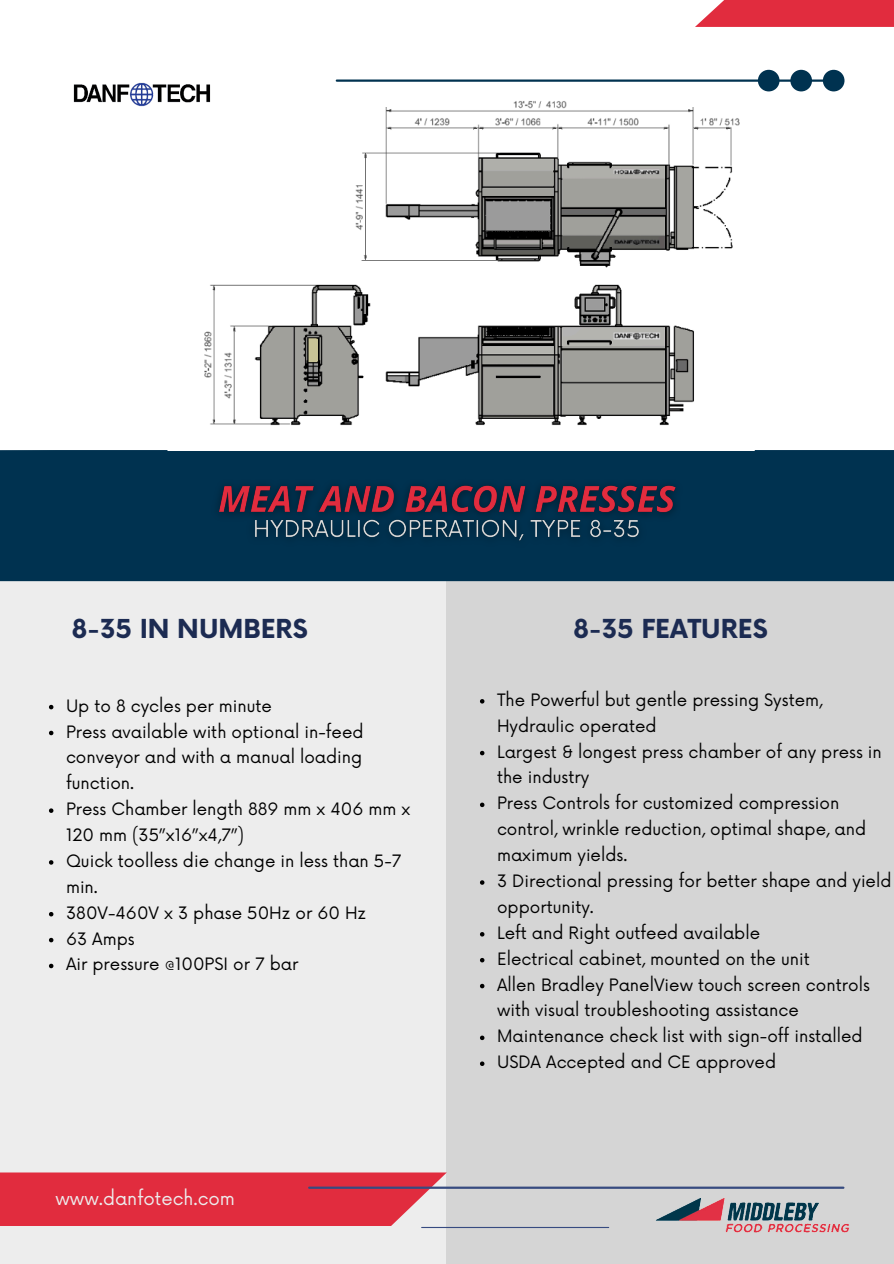
<style>
.page{position:relative;width:894px;height:1264px;background:#fff}
.page>*{position:absolute;margin:0;border:0;box-sizing:border-box;transform-origin:0 0}
.t1{font:700 25.5px "Now";color:#1c2b52}
.t2{font:18px "Now";color:#ededed}
.t3{font:16.65px/25.8px "Now";color:#000}
</style>
<div class="page">
<div style="left:0;top:0;width:893px;height:1263px;background:#ededed"></div>
<div style="left:446px;top:581px;width:447px;height:682px;background:#d5d5d5"></div>
<svg style="left:0;top:1172px;width:446px;height:54px;background:#e03849"></svg>
<div style="left:0;top:0;width:893px;height:450px;background:#fff"></div>
<div style="left:694px;top:0;width:199px;height:27px;background:#e12c3e"></div>
<div style="left:0;top:450px;width:893px;height:131px;background:#003250"></div>
<hr style="left:337px;top:79px;width:493px;height:3px;background:#003250">
<hr style="left:309px;top:1186px;width:534px;height:2px;background:#374b80">
<hr style="left:421px;top:1226px;width:187px;height:1px;background:#374b80">
<svg style="left:757px;top:70px;width:87px;height:21px"></svg>
<img style="left:204px;top:101px;width:536px;height:325px">
<img style="left:73px;top:82px;width:139px;height:27px">
<img style="left:218px;top:485px;width:458px;height:56px">
<svg style="left:49px;top:705px;width:4px;height:4px"></svg>
<svg style="left:49px;top:730px;width:4px;height:5px"></svg>
<svg style="left:49px;top:808px;width:4px;height:5px"></svg>
<svg style="left:49px;top:860px;width:4px;height:4px"></svg>
<svg style="left:49px;top:912px;width:4px;height:4px"></svg>
<svg style="left:49px;top:937px;width:4px;height:5px"></svg>
<svg style="left:49px;top:963px;width:4px;height:5px"></svg>
<svg style="left:480px;top:699px;width:4px;height:4px"></svg>
<svg style="left:480px;top:750px;width:4px;height:5px"></svg>
<svg style="left:480px;top:802px;width:4px;height:5px"></svg>
<svg style="left:480px;top:880px;width:4px;height:4px"></svg>
<svg style="left:480px;top:932px;width:4px;height:4px"></svg>
<svg style="left:480px;top:958px;width:4px;height:4px"></svg>
<svg style="left:480px;top:983px;width:4px;height:5px"></svg>
<svg style="left:480px;top:1035px;width:4px;height:5px"></svg>
<svg style="left:480px;top:1061px;width:4px;height:4px"></svg>
<img style="left:645px;top:1186px;width:204px;height:47px">
<h2 class="t1" style="left:72px;top:615px;width:237px">8-35 IN NUMBERS</h2>
<p class="t3" style="left:66px;top:693px;width:207px">Up to 8 cycles per minute</p>
<p class="t3" style="left:66px;top:719px;width:299px;text-align:justify">Press available with optional in-feed conveyor and with a manual loading function.</p>
<p class="t3" style="left:66px;top:797px;width:346px">Press Chamber length 889 mm x 406 mm x<br>120 mm (35”x16”x4,7”)</p>
<p class="t3" style="left:66px;top:848px;width:337px">Quick toolless die change in less than 5-7 min.</p>
<p class="t3" style="left:66px;top:900px;width:301px">380V-460V x 3 phase 50Hz or 60 Hz</p>
<p class="t3" style="left:66px;top:926px;width:70px">63 Amps</p>
<p class="t3" style="left:66px;top:952px;width:234px">Air pressure @100PSI or 7 bar</p>
<p class="t2" style="left:55px;top:1188px;width:181px">www.danfotech.com</p>
<p class="t1" style="left:573px;top:615px;width:196px">8-35 FEATURES</p>
<p class="t3" style="left:497px;top:687px;width:327px">The Powerful but gentle pressing System,<br>Hydraulic operated</p>
<p class="t3" style="left:497px;top:739px;width:386px">Largest &amp; longest press chamber of any press in the industry</p>
<p class="t3" style="left:497px;top:791px;width:370px">Press Controls for customized compression control, wrinkle reduction, optimal shape, and maximum yields.</p>
<h2 class="t3" style="left:497px;top:869px;width:396px">3 Directional pressing for better shape and yield opportunity.</h2>
<p class="t3" style="left:497px;top:920px;width:264px">Left and Right outfeed available</p>
<p class="t3" style="left:497px;top:946px;width:314px">Electrical cabinet, mounted on the unit</p>
<p class="t3" style="left:497px;top:972px;width:374px">Allen Bradley PanelView touch screen controls with visual troubleshooting assistance</p>
<p class="t3" style="left:497px;top:1024px;width:367px">Maintenance check list with sign-off installed</p>
<p class="t3" style="left:497px;top:1050px;width:280px">USDA Accepted and CE approved</p>
</div>
